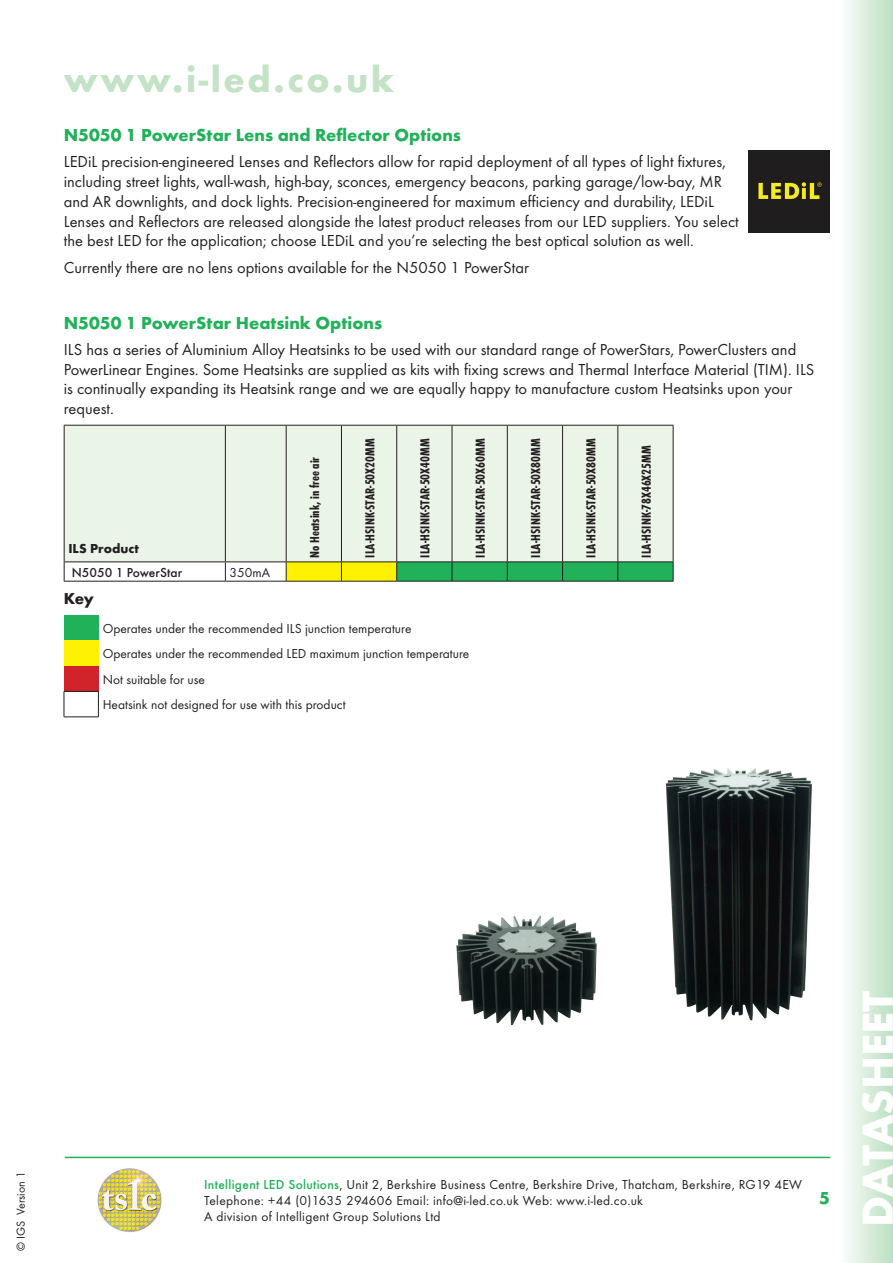
<style>
.page{position:relative;width:893px;height:1263px;background:#fff}
.page>*{position:absolute;margin:0;border:0;box-sizing:border-box;transform-origin:0 0}
.t1{font:700 45px "Futura T";color:#fff}
.t2{font:700 37.5px "Futura T";letter-spacing:.07em;color:#c3e2c6}
.Bodytext{font:700 18px "Futura T";color:#21b259}
.Bodytext-2{font:16.5px/19.8px "Futura T";color:#231f20}
.Bodytext-3{font:700 16.5px "Futura T";color:#231f20}
.t3{font:13.5px/16.2px "Futura T";letter-spacing:.02em;color:#231f20}
.t4{font:13.5px "Futura T";color:#231f20}
.t5{font:700 condensed 13.5px "Futura T";color:#231f20}
.t6{font:500 13.5px "Futura T";color:#231f20}
.t7{font:700 13.5px "Futura T";color:#231f20}
.t8{font:12px "Futura T";color:#231f20}
.s1{font-weight:500;color:#21b259}
</style>
<div class="page">
<hr style="left:65px;top:1157px;width:765px;height:1px;background:#21b259">
<img style="left:97px;top:1168px;width:65px;height:64px">
<div style="left:65px;top:426px;width:608px;height:135px;background:#eaf4e7"></div>
<hr style="left:225px;top:426px;width:1px;height:135px;background:#231f20">
<hr style="left:286px;top:426px;width:1px;height:135px;background:#231f20">
<hr style="left:341px;top:426px;width:1px;height:135px;background:#231f20">
<hr style="left:396px;top:426px;width:1px;height:135px;background:#231f20">
<hr style="left:452px;top:426px;width:1px;height:135px;background:#231f20">
<hr style="left:507px;top:426px;width:1px;height:135px;background:#231f20">
<hr style="left:562px;top:426px;width:1px;height:135px;background:#231f20">
<hr style="left:617px;top:426px;width:1px;height:135px;background:#231f20">
<hr style="left:64px;top:561px;width:161px;height:1px;background:#231f20">
<hr style="left:225px;top:561px;width:61px;height:1px;background:#231f20">
<svg style="left:225px;top:562px;width:1px;height:19px"></svg>
<hr style="left:286px;top:561px;width:55px;height:1px;background:#231f20">
<hr style="left:341px;top:561px;width:56px;height:1px;background:#231f20">
<hr style="left:397px;top:561px;width:55px;height:1px;background:#231f20">
<hr style="left:452px;top:561px;width:55px;height:1px;background:#231f20">
<hr style="left:507px;top:561px;width:56px;height:1px;background:#231f20">
<hr style="left:563px;top:561px;width:55px;height:1px;background:#231f20">
<hr style="left:618px;top:561px;width:55px;height:1px;background:#231f20">
<hr style="left:64px;top:581px;width:161px;height:1px;background:#231f20">
<hr style="left:225px;top:581px;width:61px;height:1px;background:#231f20">
<hr style="left:286px;top:581px;width:55px;height:1px;background:#231f20">
<hr style="left:397px;top:581px;width:55px;height:1px;background:#231f20">
<hr style="left:452px;top:581px;width:55px;height:1px;background:#231f20">
<hr style="left:507px;top:581px;width:56px;height:1px;background:#231f20">
<hr style="left:563px;top:581px;width:55px;height:1px;background:#231f20">
<hr style="left:618px;top:581px;width:55px;height:1px;background:#231f20">
<hr style="left:64px;top:425px;width:161px;height:1px;background:#231f20">
<hr style="left:64px;top:426px;width:1px;height:135px;background:#231f20">
<hr style="left:225px;top:425px;width:61px;height:1px;background:#231f20">
<hr style="left:286px;top:425px;width:55px;height:1px;background:#231f20">
<hr style="left:341px;top:425px;width:56px;height:1px;background:#231f20">
<hr style="left:397px;top:425px;width:55px;height:1px;background:#231f20">
<hr style="left:452px;top:425px;width:55px;height:1px;background:#231f20">
<hr style="left:507px;top:425px;width:56px;height:1px;background:#231f20">
<hr style="left:563px;top:425px;width:55px;height:1px;background:#231f20">
<hr style="left:618px;top:425px;width:55px;height:1px;background:#231f20">
<hr style="left:673px;top:426px;width:1px;height:135px;background:#231f20">
<svg style="left:64px;top:562px;width:1px;height:19px"></svg>
<svg style="left:286px;top:562px;width:388px;height:19px"></svg>
<hr style="left:341px;top:581px;width:56px;height:1px;background:#231f20">
<div style="left:64px;top:615px;width:34px;height:25px;background:#21b259"></div>
<div style="left:64px;top:640px;width:34px;height:26px;background:#fff101"></div>
<div style="left:64px;top:666px;width:34px;height:25px;background:#d1232a"></div>
<hr style="left:64px;top:691px;width:35px;height:1px;background:#231f20">
<svg style="left:64px;top:691px;width:1px;height:26px"></svg>
<svg style="left:98px;top:691px;width:1px;height:26px"></svg>
<hr style="left:64px;top:717px;width:35px;height:1px;background:#231f20">
<img style="left:666px;top:768px;width:146px;height:252px">
<img style="left:456px;top:915px;width:141px;height:110px">
<img style="left:748px;top:151px;width:81px;height:81px">
<div style="left:840px;top:0;width:53px;height:1263px;background:linear-gradient(to right,#fdfdfc,#b9e0c1)"></div>
<h2 class="t2" style="left:64px;top:57px;width:332px">www.i-led.co.uk</h2>
<p class="Bodytext" style="left:64px;top:124px;width:399px">N5050 1 PowerStar Lens and Reflector Options</p>
<p class="Bodytext-2" style="left:64px;top:152px;width:676px">LEDiL precision-engineered Lenses and Reflectors allow for rapid deployment of all types of light fixtures, including street lights, wall-wash, high-bay, sconces, emergency beacons, parking garage/low-bay, MR and AR downlights, and dock lights. Precision-engineered for maximum efficiency and durability, LEDiL Lenses and Reflectors are released alongside the latest product releases from our LED suppliers. You select the best LED for the application; choose LEDiL and you’re selecting the best optical solution as well.</p>
<p class="Bodytext-2" style="left:64px;top:257px;width:467px">Currently there are no lens options available for the N5050 1 PowerStar</p>
<p class="Bodytext" style="left:64px;top:312px;width:320px">N5050 1 PowerStar Heatsink Options</p>
<p class="Bodytext-2" style="left:64px;top:339px;width:752px">ILS has a series of Aluminium Alloy Heatsinks to be used with our standard range of PowerStars, PowerClusters and PowerLinear Engines. Some Heatsinks are supplied as kits with fixing screws and Thermal Interface Material (TIM). ILS is continually expanding its Heatsink range and we are equally happy to manufacture custom Heatsinks upon your request.</p>
<p class="t7" style="left:68px;top:541px;width:72px">ILS Product</p>
<p class="t5" style="left:307px;top:558px;width:102px;rotate:-90deg">No Heatsink, in free air</p>
<p class="t5" style="left:362px;top:558px;width:121px;rotate:-90deg">ILA-HSINK-STAR-50X20MM</p>
<p class="t5" style="left:417px;top:558px;width:121px;rotate:-90deg">ILA-HSINK-STAR-50X40MM</p>
<p class="t5" style="left:473px;top:558px;width:121px;rotate:-90deg">ILA-HSINK-STAR-50X60MM</p>
<p class="t5" style="left:528px;top:558px;width:121px;rotate:-90deg">ILA-HSINK-STAR-50X80MM</p>
<p class="t5" style="left:583px;top:558px;width:121px;rotate:-90deg">ILA-HSINK-STAR-50X80MM</p>
<p class="t5" style="left:638px;top:558px;width:114px;rotate:-90deg">ILA-HSINK-78X46X25MM</p>
<p class="t6" style="left:72px;top:564px;width:112px">N5050 1 PowerStar</p>
<p class="t4" style="left:230px;top:564px;width:42px">350mA</p>
<p class="Bodytext-3" style="left:64px;top:589px;width:32px">Key</p>
<p class="t4" style="left:103px;top:620px;width:310px">Operates under the recommended ILS junction temperature</p>
<p class="t4" style="left:103px;top:646px;width:368px">Operates under the recommended LED maximum junction temperature</p>
<p class="t4" style="left:103px;top:671px;width:104px">Not suitable for use</p>
<p class="t4" style="left:103px;top:697px;width:245px">Heatsink not designed for use with this product</p>
<p class="t8" style="left:14px;top:1251px;width:81px;rotate:-90deg">© IGS Version 1</p>
<p class="t3" style="left:204px;top:1176px;width:599px"><span class="s1">Intelligent LED Solutions</span>, Unit 2, Berkshire Business Centre, Berkshire Drive, Thatcham, Berkshire, RG19 4EW<br>Telephone: +44 (0)1635 294606 Email: info@i-led.co.uk Web: www.i-led.co.uk<br>A division of Intelligent Group Solutions Ltd</p>
<p class="Bodytext" style="left:819px;top:1187px;width:12px">5</p>
<h1 class="t1" style="left:851px;top:1227px;width:238px;rotate:-90deg">DATASHEET</h1>
</div>
